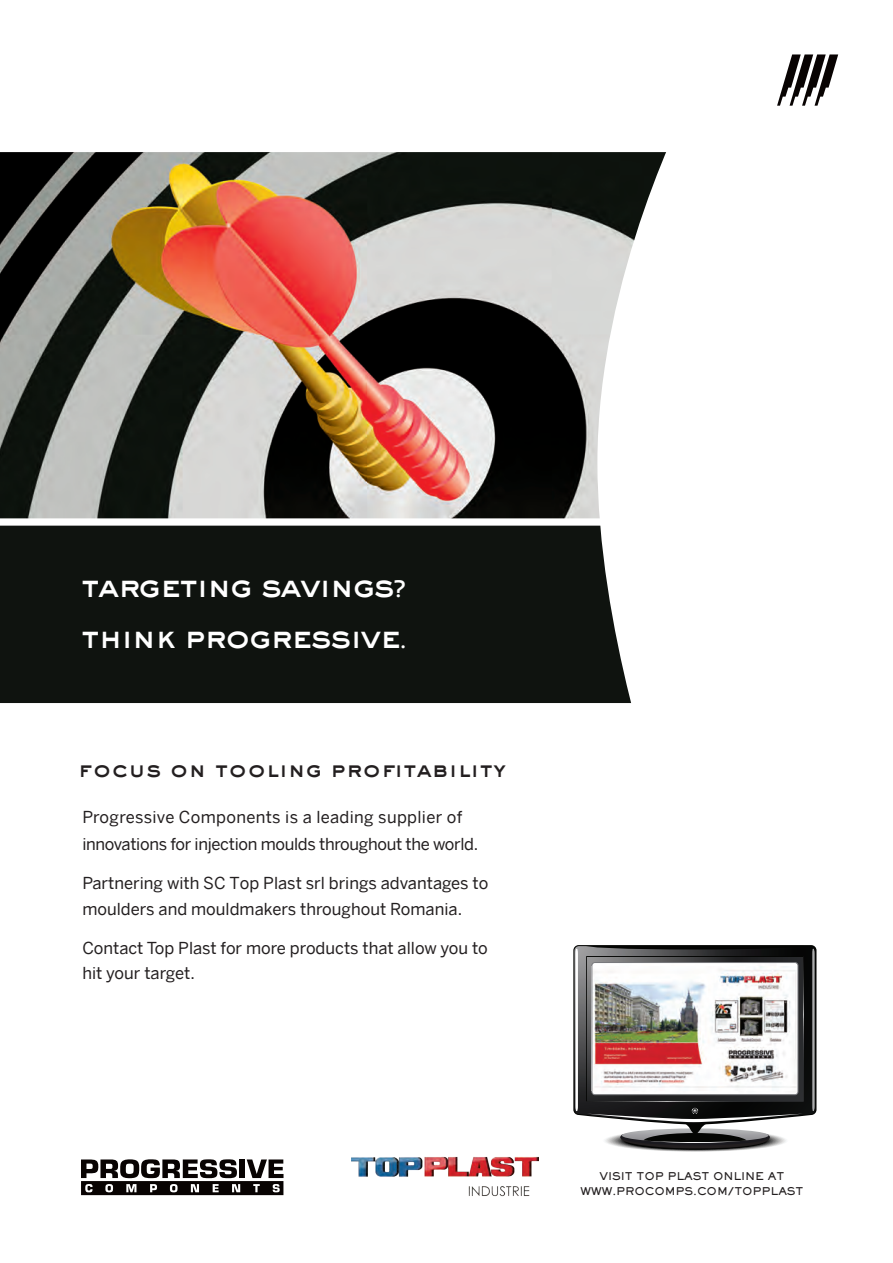
<style>
.page{position:relative;width:893px;height:1263px;background:#fff}
.page>*{position:absolute;margin:0;border:0;box-sizing:border-box;transform-origin:0 0}
.t1{font:31.5px/51.3px "Sackers Heavy Gothic";letter-spacing:-.06em;color:#fff}
.t2{font:22.5px "Sackers Heavy Gothic";color:#231f20}
.t3{font:16.5px/25.5px "Benton Sans";color:#231f20}
.t4{font:16.5px/27px "Benton Sans";letter-spacing:-.02em;color:#231f20}
.t5{font:10.5px/15px "Sackers Heavy Gothic";letter-spacing:-.01em;color:#231f20}
.s1{font-size:22.2px}
</style>
<div class="page">
<svg style="left:777px;top:54px;width:61px;height:52px"></svg>
<svg style="left:81px;top:1159px;width:203px;height:36px"></svg>
<div style="left:0;top:526px;width:597px;height:177px;background:#0f130f"></div>
<img style="left:0;top:152px;width:597px;height:366px">
<svg style="left:597px;top:152px;width:69px;height:551px"></svg>
<div style="left:637px;top:428px;width:90px;height:122px;background:#fff"></div>
<svg style="left:573px;top:945px;width:243px;height:207px"></svg>
<img style="left:351px;top:1156px;width:187px;height:41px">
<h1 class="t1" style="left:81px;top:559px;width:328px">targeting savings<span class="s1">? </span>think progressive<span class="s1">.</span></h1>
<h2 class="t2" style="left:78px;top:754px;width:430px">focus on tooling profitability</h2>
<p class="t4" style="left:82px;top:804px;width:397px">Progressive Components is a leading supplier of innovations for injection moulds throughout the world.</p>
<p class="t3" style="left:82px;top:870px;width:407px">Partnering with SC Top Plast srl brings advantages to moulders and mouldmakers throughout Romania.</p>
<p class="t3" style="left:82px;top:935px;width:407px">Contact Top Plast for more products that allow you to hit your target.</p>
<p class="t5" style="left:580px;top:1168px;width:225px;text-indent:19px">Visit top plast O NLI NE AT www.procomps.com/topplast</p>
</div>
